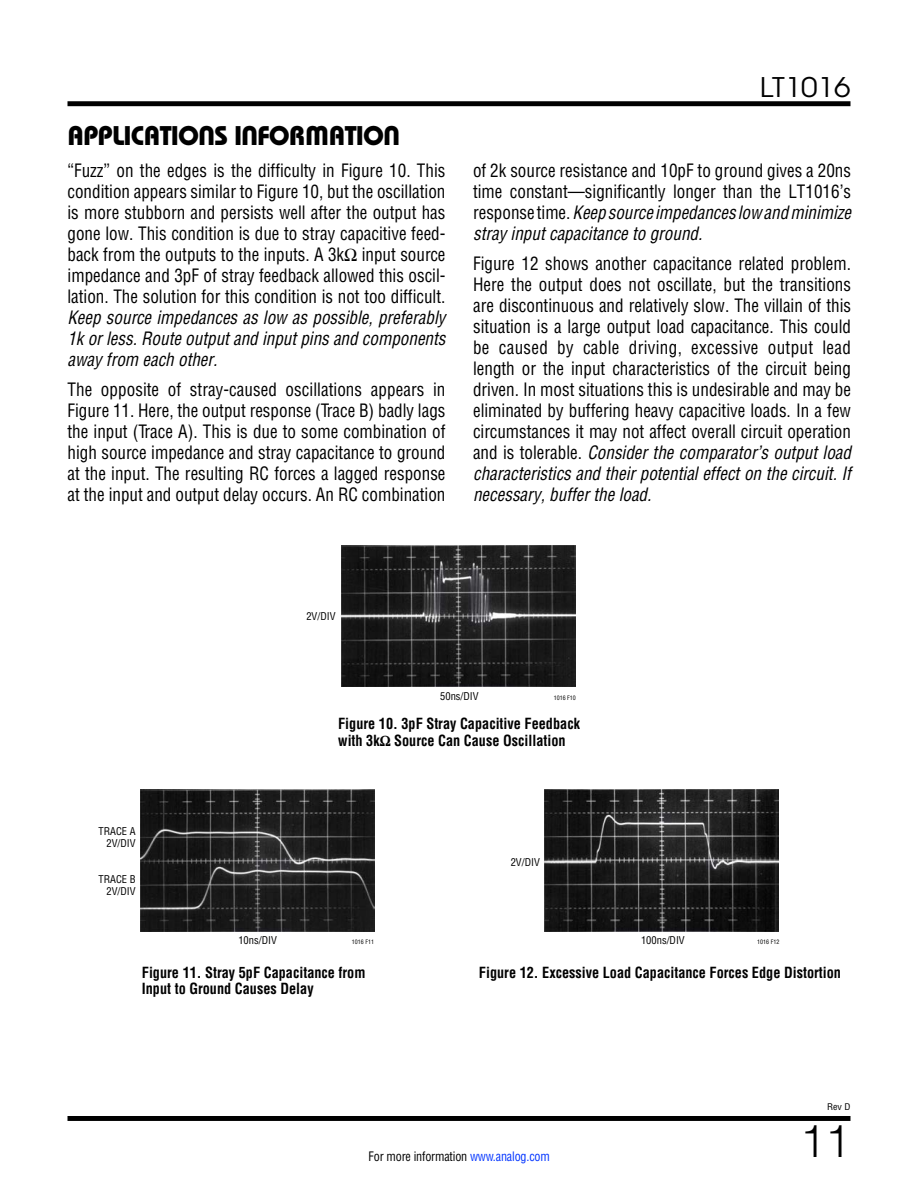
<style>
.page{position:relative;width:918px;height:1188px;background:#fff}
.page>*{position:absolute;margin:0;border:0;box-sizing:border-box;transform-origin:0 0}
.t1{font:300 45px "Helvetica";color:#000}
.t2{font:27px "Linear Bauhaus";letter-spacing:-.02em;color:#000}
.t3{font:27px "Avant Garde";color:#000;scale:1.1 1}
.t4{font:18px/21px "Linear Helv Cond";color:#000;text-align:justify;scale:.95 1}
.t5{font:italic condensed 18px/21px "Helvetica LT Std";color:#000;text-align:justify;scale:.95 1}
.t6{font:700 15px/16.5px "Linear Helv Cond";color:#000;scale:.95 1}
.t7{font:12.75px "Linear Helv Cond";letter-spacing:-.015em;color:#000;scale:.95 1}
.t8{font:10.5px/12px "Linear Helv Cond";color:#000;text-align:right}
.t9{font:9px "Linear Helv Cond";color:#000;scale:1.1 1}
.t10{font:6px "Linear Helv Cond";color:#000}
.s1{font-family:"Linear Helv Cond";font-style:normal;font-stretch:normal}
.s2{color:#03f}
</style>
<div class="page">
<div style="left:68px;top:1116px;width:782px;height:5px;background:#000"></div>
<div style="left:68px;top:101px;width:782px;height:5px;background:#000"></div>
<img style="left:342px;top:545px;width:234px;height:142px">
<img style="left:140px;top:789px;width:234px;height:143px">
<img style="left:545px;top:789px;width:234px;height:143px">
<h2 class="t2" style="left:68px;top:119px;width:334px">APPLICATIONS INFORMATION</h2>
<p class="t4" style="left:67px;top:160px;width:400px">“Fuzz” on the edges is the difficulty in Figure 10. This condition appears similar to Figure 10, but the oscillation is more stubborn and persists well after the output has gone low. This condition is due to stray capacitive feed&shy;back from the outputs to the inputs. A 3kΩ input source impedance and 3pF of stray feedback allowed this oscil&shy;lation. The solution for this condition is not too difficult.</p>
<p class="t5" style="left:67px;top:307px;width:399px">Keep source impedances as low as possible, preferably 1k or less. Route output and input pins and components away from each other.</p>
<p class="t4" style="left:67px;top:379px;width:399px">The opposite of stray-caused oscillations appears in Figure 11. Here, the output response (Trace B) badly lags the input (Trace A). This is due to some combination of high source impedance and stray capacitance to ground at the input. The resulting RC forces a lagged response at the input and output delay occurs. An RC combination</p>
<h2 class="t3" style="left:760px;top:70px;width:84px">LT1016</h2>
<p class="t4" style="left:473px;top:160px;width:399px">of 2k source resistance and 10pF to ground gives a 20ns time constant—significantly longer than the LT1016’s</p>
<p class="t5" style="left:473px;top:202px;width:399px"><span class="s1">response time.</span> Keepsource impedances lowandminimize stray input capacitance to ground.</p>
<p class="t4" style="left:473px;top:253px;width:399px">Figure 12 shows another capacitance related problem.<br>Here the output does not oscillate, but the transitions are discontinuous and relatively slow. The villain of this situation is a large output load capacitance. This could be caused by cable driving, excessive output lead length or the input characteristics of the circuit being driven. In most situations this is undesirable and may be eliminated by buffering heavy capacitive loads. In a few circumstances it may not affect overall circuit operation</p>
<p class="t5" style="left:473px;top:442px;width:399px"><span class="s1">and is tolerable.</span> Consider the comparator’s output load characteristics and their potential effect on the circuit. If necessary, buffer the load.</p>
<p class="t8" style="left:306px;top:611px;width:31px">2V/DIV</p>
<p class="t8" style="left:440px;top:690px;width:40px">50ns/DIV</p>
<p class="t10" style="left:554px;top:694px;width:24px">1016 F10</p>
<p class="t8" style="left:99px;top:826px;width:39px">TRACE A<br>2V/DIV</p>
<p class="t8" style="left:99px;top:873px;width:39px">TRACE B<br>2V/DIV</p>
<p class="t6" style="left:338px;top:715px;width:256px">Figure 10. 3pF Stray Capacitive Feedback with 3kΩ Source Can Cause Oscillation</p>
<p class="t8" style="left:238px;top:935px;width:40px">10ns/DIV</p>
<p class="t10" style="left:352px;top:938px;width:24px">1016 F11</p>
<p class="t8" style="left:511px;top:856px;width:31px">2V/DIV</p>
<p class="t8" style="left:641px;top:935px;width:45px">100ns/DIV</p>
<p class="t10" style="left:757px;top:938px;width:24px">1016 F12</p>
<p class="t6" style="left:142px;top:964px;width:237px">Figure 11. Stray 5pF Capacitance from<br>Input to Ground Causes Delay</p>
<p class="t6" style="left:479px;top:964px;width:383px">Figure 12. Excessive Load Capacitance Forces Edge Distortion</p>
<p class="t7" style="left:369px;top:1149px;width:192px">For more information <span class="s2">www.analog.com</span></p>
<p class="t9" style="left:827px;top:1102px;width:23px">Rev D</p>
<h1 class="t1" style="left:800px;top:1113px;width:52px">11</h1>
</div>
